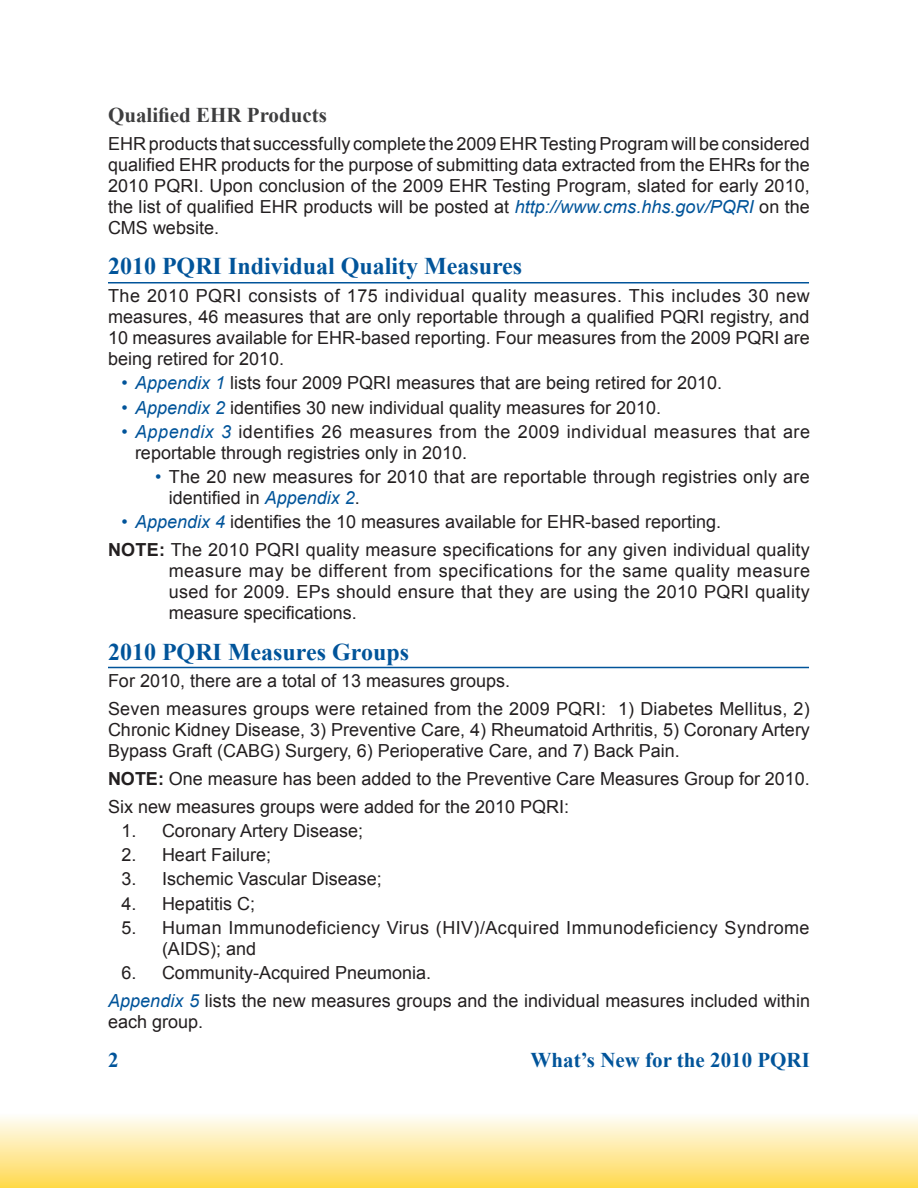
<style>
.page{position:relative;width:918px;height:1188px;background:#fff}
.page>*{position:absolute;margin:0;border:0;box-sizing:border-box;transform-origin:0 0}
.Header1{font:700 24px "Times New Roman";color:#01549a}
.Header1-2{font:700 21px "Times New Roman";color:#01549a}
.Header2{font:700 21px "Times New Roman";color:#3e3e3f}
.Main_Body{font:700 21px "Times New Roman";color:#01549a}
.Main_Body-2{font:18px/21px "Arial";color:#231f20;text-align:justify}
.List_Level_I{font:18px "Arial";color:#231f20}
.List_Level_I-2{font:18px/21px "Arial";letter-spacing:.03em;color:#231f20}
.List_Level_II{font:18px/21px "Arial";letter-spacing:.015em;color:#231f20}
.List_Level_I-3{font:18px/21px "Arial";letter-spacing:.025em;color:#231f20}
.s1{font-style:italic;color:#01549a}
.s2{color:#01549a}
.s3{font-weight:700}
</style>
<div class="page">
<div style="left:0;top:1113px;width:918px;height:75px;background:linear-gradient(to bottom,#fefefc,#ffd84d)"></div>
<svg style="left:917px;top:1113px;width:1px;height:75px"></svg>
<hr style="left:108px;top:282px;width:701px;height:2px;background:#01549a">
<hr style="left:108px;top:667px;width:701px;height:1px;background:#01549a">
<p class="Header2" style="left:108px;top:101px;width:220px">Qualified EHR Products</p>
<p class="Main_Body-2" style="left:108px;top:133px;width:703px">EHR products that successfully complete the 2009 EHR Testing Program will be considered qualified EHR products for the purpose of submitting data extracted from the EHRs for the 2010 PQRI. Upon conclusion of the 2009 EHR Testing Program, slated for early 2010, the list of qualified EHR products will be posted at <span class="s1">http://www.cms.hhs.gov/PQRI</span> on the CMS website.</p>
<p class="Header1" style="left:108px;top:250px;width:416px">2010 PQRI Individual Quality Measures</p>
<p class="Main_Body-2" style="left:108px;top:286px;width:703px">The 2010 PQRI consists of 175 individual quality measures. This includes 30 new measures, 46 measures that are only reportable through a qualified PQRI registry, and 10 measures available for EHR-based reporting. Four measures from the 2009 PQRI are being retired for 2010.</p>
<p class="List_Level_I" style="left:122px;top:371px;width:602px"><span class="s2">•</span> <span class="s1">Appendix 1</span> lists four 2009 PQRI measures that are being retired for 2010.</p>
<p class="List_Level_I" style="left:122px;top:396px;width:541px"><span class="s2">•</span> <span class="s1">Appendix 2</span> identifies 30 new individual quality measures for 2010.</p>
<p class="List_Level_I-2" style="left:135px;top:421px;width:677px;text-indent:-14px"><span class="s2">•</span> <span class="s1">Appendix 3</span> identifies 26 measures from the 2009 individual measures that are reportable through registries only in 2010.</p>
<p class="List_Level_II" style="left:169px;top:467px;width:643px;text-indent:-14px"><span class="s2">•</span> The 20 new measures for 2010 that are reportable through registries only are identified in <span class="s1">Appendix 2</span>.</p>
<p class="List_Level_I" style="left:122px;top:510px;width:601px"><span class="s2">•</span> <span class="s1">Appendix 4</span> identifies the 10 measures available for EHR-based reporting.</p>
<p class="Main_Body-2" style="left:169px;top:540px;width:643px;text-indent:-61px"><span class="s3">NOTE:</span> The 2010 PQRI quality measure specifications for any given individual quality measure may be different from specifications for the same quality measure used for 2009. EPs should ensure that they are using the 2010 PQRI quality measure specifications.</p>
<p class="Header1" style="left:108px;top:635px;width:303px">2010 PQRI Measures Groups</p>
<p class="Main_Body-2" style="left:108px;top:671px;width:404px">For 2010, there are a total of 13 measures groups.</p>
<p class="Main_Body-2" style="left:108px;top:699px;width:703px">Seven measures groups were retained from the 2009 PQRI: 1) Diabetes Mellitus, 2)<br>Chronic Kidney Disease, 3) Preventive Care, 4) Rheumatoid Arthritis, 5) Coronary Artery Bypass Graft (CABG) Surgery, 6) Perioperative Care, and 7) Back Pain.</p>
<p class="Main_Body-2" style="left:108px;top:768px;width:703px"><span class="s3">NOTE:</span> One measure has been added to the Preventive Care Measures Group for 2010.</p>
<p class="Main_Body-2" style="left:108px;top:796px;width:463px">Six new measures groups were added for the 2010 PQRI:</p>
<p class="List_Level_I" style="left:122px;top:819px;width:243px">1. Coronary Artery Disease;</p>
<p class="List_Level_I" style="left:122px;top:843px;width:151px">2. Heart Failure;</p>
<p class="List_Level_I" style="left:122px;top:867px;width:262px">3. Ischemic Vascular Disease;</p>
<p class="List_Level_I" style="left:122px;top:892px;width:135px">4. Hepatitis C;</p>
<p class="List_Level_I-3" style="left:162px;top:917px;width:649px;text-indent:-40px">5. Human Immunodeficiency Virus (HIV)/Acquired Immunodeficiency Syndrome (AIDS); and</p>
<p class="List_Level_I" style="left:122px;top:961px;width:311px">6. Community-Acquired Pneumonia.</p>
<p class="Main_Body-2" style="left:108px;top:990px;width:704px"><span class="s1">Appendix 5</span> lists the new measures groups and the individual measures included within each group.</p>
<p class="Main_Body" style="left:108px;top:1046px;width:12px">2</p>
<p class="Header1-2" style="left:531px;top:1046px;width:281px">What’s New for the 2010 PQRI</p>
</div>
